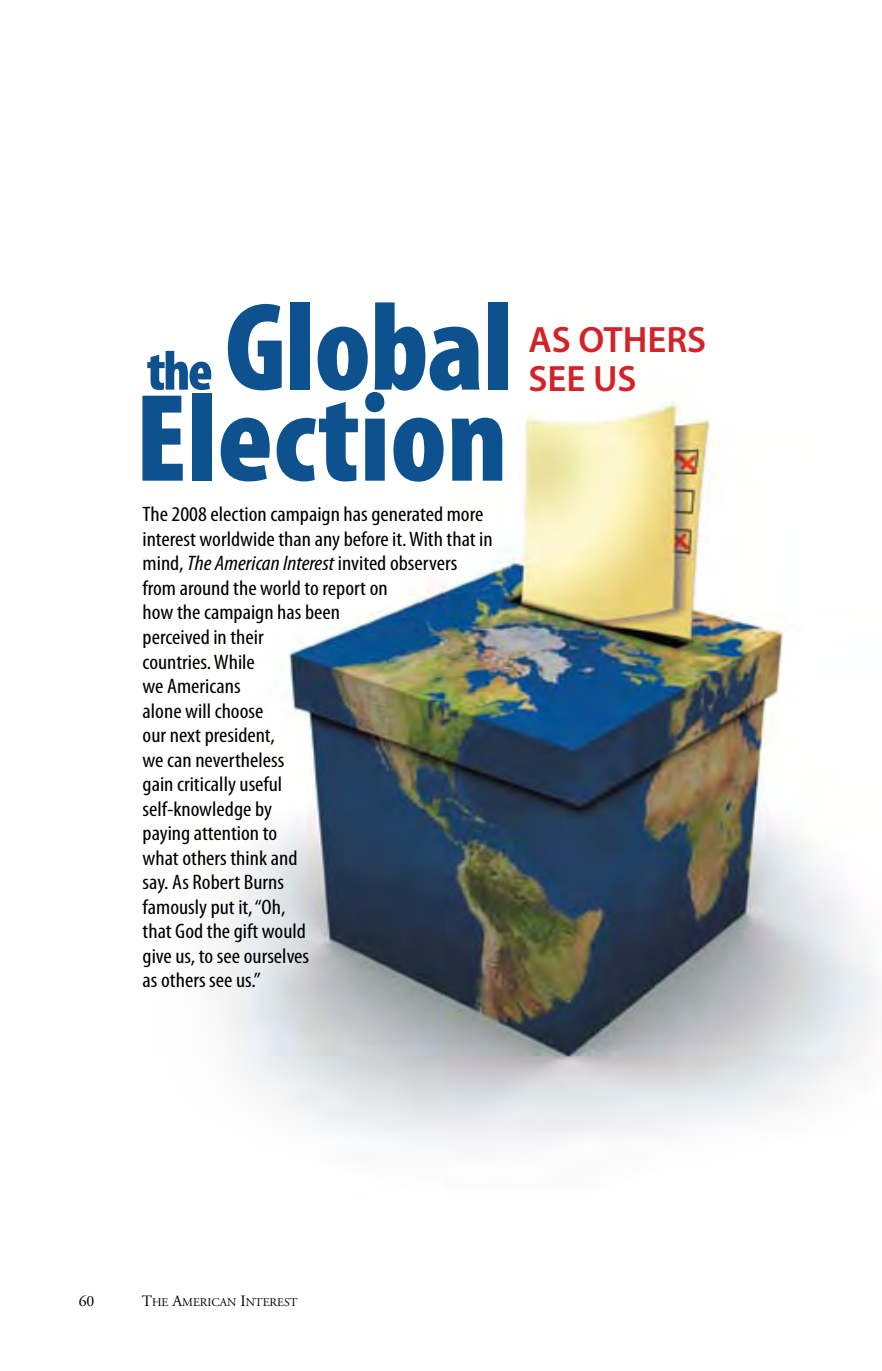
<style>
.page{position:relative;width:882px;height:1371px;background:#fff}
.page>*{position:absolute;margin:0;border:0;box-sizing:border-box;transform-origin:0 0}
.t1{font:900 condensed 126px/91px "Myriad Pro";color:#0d518e;text-align:right}
.t2{font:900 condensed 56px "Myriad Pro";color:#0d518e}
.t3{font:600 36.75px/38.5px "Myriad Pro";color:#d2232a}
.t4{font:condensed 21px/24.5px "Myriad Pro";color:#000;scale:1.09 1}
.t5{font:15.75px "Adobe Garamond";color:#000}
.t6{font:11.9px "Adobe Garamond";color:#000}
.s1{font-style:italic}
.s2{font-size:15.75px}
</style>
<div class="page">
<img style="left:222px;top:402px;width:654px;height:741px">
<h1 class="t1" style="left:135px;top:304px;width:379px">Global<br>Election</h1>
<p class="t4" style="left:143px;top:502px;width:323px">The 2008 election campaign has generated more interest worldwide than any before it. With that in mind, <span class="s1">The American Interest</span> invited observers from around the world to report on<br>how the campaign has been<br>perceived in their<br>countries. While<br>we Americans<br>alone will choose<br>our next president,<br>we can nevertheless<br>gain critically useful<br>self-knowledge by<br>paying attention to<br>what others think and<br>say. As Robert Burns<br>famously put it, “Oh,<br>that God the gift would<br>give us, to see ourselves<br>as others see us.”</p>
<h2 class="t2" style="left:147px;top:340px;width:68px">the</h2>
<h3 class="t3" style="left:528px;top:319px;width:179px">AS OTHERS<br>SEE US</h3>
<p class="t5" style="left:79px;top:1292px;width:17px">60</p>
<p class="t6" style="left:142px;top:1296px;width:157px"><span class="s2">T</span>HE <span class="s2">A</span>MERICAN <span class="s2">I</span>NTEREST</p>
</div>
